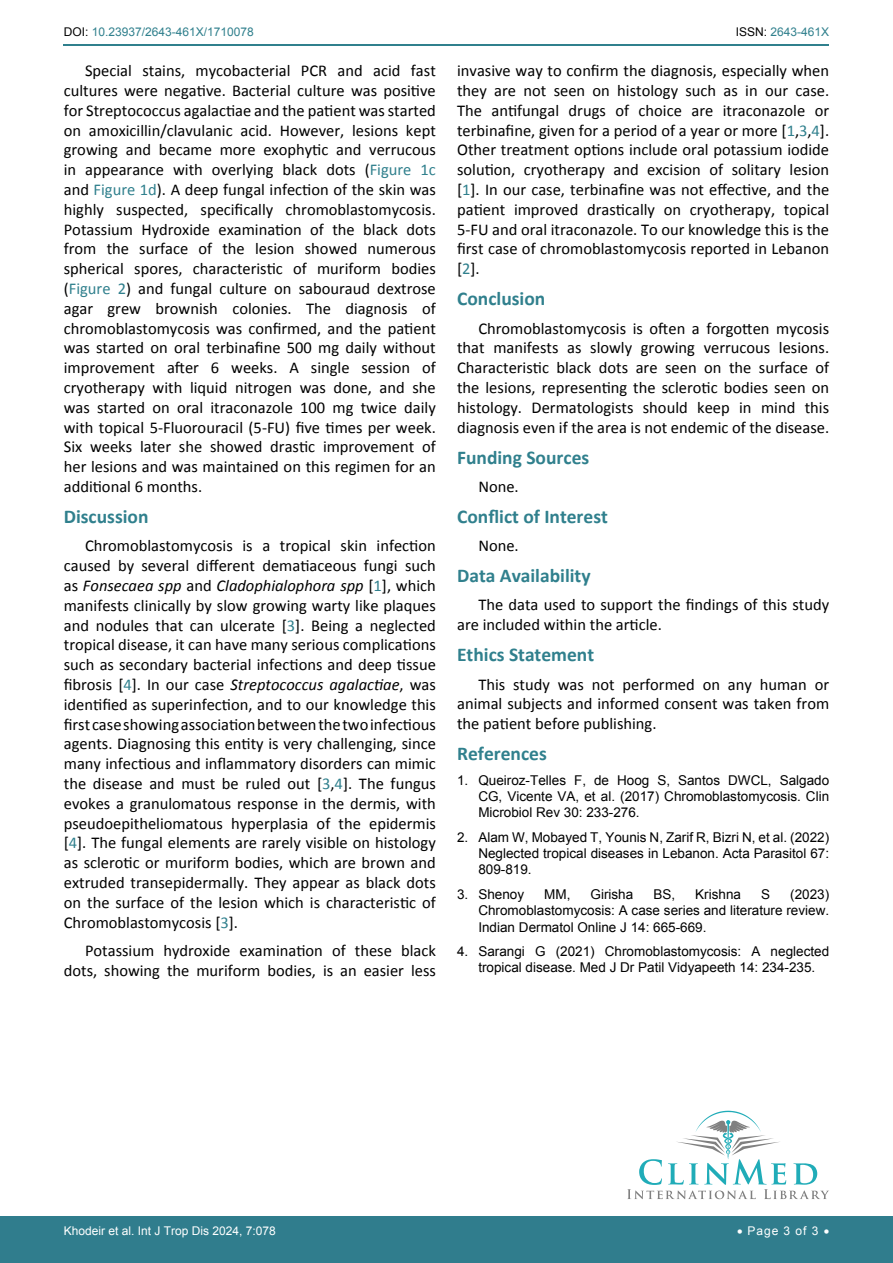
<style>
.page{position:relative;width:893px;height:1263px;background:#fff}
.page>*{position:absolute;margin:0;border:0;box-sizing:border-box;transform-origin:0 0}
.t1{font:700 19.5px "Calibri";color:#30808d}
.t2{font:16.5px/19.8px "Calibri";color:#000;text-align:justify}
.t3{font:13.5px/16.2px "Arial";color:#000;text-align:justify}
.t4{font:12px "Arial";color:#30808d}
.t5{font:12px "Arial";color:#fff}
.s1{color:#000}
.s2{color:#30808d}
.s3{font-style:italic}
</style>
<div class="page">
<div style="left:0;top:1217px;width:893px;height:46px;background:#307d8d"></div>
<hr style="left:64px;top:45px;width:765px;height:1px;background:#30808d">
<svg style="left:627px;top:1111px;width:202px;height:88px"></svg>
<p class="t4" style="left:64px;top:24px;width:192px"><span class="s1">DOI:</span> 10.23937/2643-461X/1710078</p>
<p class="t4" style="left:736px;top:24px;width:95px"><span class="s1">ISSN:</span> 2643-461X</p>
<p class="t2" style="left:64px;top:61px;width:374px;text-indent:21px">Special stains, mycobacterial PCR and acid fast cultures were negative. Bacterial culture was positive for Streptococcus agalactiae and the patient was started on amoxicillin/clavulanic acid. However, lesions kept growing and became more exophytic and verrucous in appearance with overlying black dots (<span class="s2">Figure 1c </span>and <span class="s2">Figure 1d</span>). A deep fungal infection of the skin was highly suspected, specifically chromoblastomycosis.<br>Potassium Hydroxide examination of the black dots from the surface of the lesion showed numerous spherical spores, characteristic of muriform bodies (<span class="s2">Figure 2</span>) and fungal culture on sabouraud dextrose agar grew brownish colonies. The diagnosis of chromoblastomycosis was confirmed, and the patient was started on oral terbinafine 500 mg daily without improvement after 6 weeks. A single session of cryotherapy with liquid nitrogen was done, and she was started on oral itraconazole 100 mg twice daily with topical 5-Fluorouracil (5-FU) five times per week.<br>Six weeks later she showed drastic improvement of her lesions and was maintained on this regimen for an additional 6 months.</p>
<p class="t1" style="left:64px;top:504px;width:86px">Discussion</p>
<p class="t2" style="left:64px;top:536px;width:374px;text-indent:21px">Chromoblastomycosis is a tropical skin infection caused by several different dematiaceous fungi such as <span class="s3">Fonsecaea spp</span> and <span class="s3">Cladophialophora spp</span> [<span class="s2">1</span>], which manifests clinically by slow growing warty like plaques and nodules that can ulcerate [<span class="s2">3</span>]. Being a neglected tropical disease, it can have many serious complications such as secondary bacterial infections and deep tissue fibrosis [<span class="s2">4</span>]. In our case <span class="s3">Streptococcus agalactiae</span>, was identified as superinfection, and to our knowledge this first case showing association between the two infectious agents. Diagnosing this entity is very challenging, since many infectious and inflammatory disorders can mimic the disease and must be ruled out [<span class="s2">3</span>,<span class="s2">4</span>]. The fungus evokes a granulomatous response in the dermis, with pseudoepitheliomatous hyperplasia of the epidermis [<span class="s2">4</span>]. The fungal elements are rarely visible on histology as sclerotic or muriform bodies, which are brown and extruded transepidermally. They appear as black dots on the surface of the lesion which is characteristic of Chromoblastomycosis [<span class="s2">3</span>].</p>
<p class="t2" style="left:64px;top:940px;width:374px;text-align:right">Potassium hydroxide examination of these black dots, showing the muriform bodies, is an easier less</p>
<p class="t2" style="left:457px;top:61px;width:374px">invasive way to confirm the diagnosis, especially when they are not seen on histology such as in our case.<br>The antifungal drugs of choice are itraconazole or terbinafine, given for a period of a year or more [<span class="s2">1</span>,<span class="s2">3</span>,<span class="s2">4</span>].<br>Other treatment options include oral potassium iodide solution, cryotherapy and excision of solitary lesion [<span class="s2">1</span>]. In our case, terbinafine was not effective, and the patient improved drastically on cryotherapy, topical 5-FU and oral itraconazole. To our knowledge this is the first case of chromoblastomycosis reported in Lebanon [<span class="s2">2</span>].</p>
<p class="t1" style="left:457px;top:286px;width:90px">Conclusion</p>
<p class="t2" style="left:457px;top:318px;width:374px;text-indent:21px">Chromoblastomycosis is often a forgotten mycosis that manifests as slowly growing verrucous lesions.<br>Characteristic black dots are seen on the surface of the lesions, representing the sclerotic bodies seen on histology. Dermatologists should keep in mind this diagnosis even if the area is not endemic of the disease.</p>
<p class="t1" style="left:457px;top:445px;width:134px">Funding Sources</p>
<p class="t2" style="left:478px;top:476px;width:42px">None.</p>
<p class="t1" style="left:457px;top:504px;width:152px">Conflict of Interest</p>
<p class="t2" style="left:478px;top:536px;width:42px">None.</p>
<p class="t1" style="left:457px;top:563px;width:135px">Data Availability</p>
<p class="t2" style="left:457px;top:595px;width:374px;text-indent:21px">The data used to support the findings of this study are included within the article.</p>
<p class="t1" style="left:457px;top:642px;width:138px">Ethics Statement</p>
<p class="t2" style="left:457px;top:674px;width:374px;text-indent:21px">This study was not performed on any human or animal subjects and informed consent was taken from the patient before publishing.</p>
<p class="t1" style="left:457px;top:741px;width:91px">References</p>
<p class="t3" style="left:478px;top:772px;width:352px;text-indent:-21px">1. Queiroz-Telles F, de Hoog S, Santos DWCL, Salgado CG, Vicente VA, et al. (2017) Chromoblastomycosis. Clin Microbiol Rev 30: 233-276.</p>
<p class="t3" style="left:478px;top:829px;width:352px;text-indent:-21px">2. Alam W, Mobayed T, Younis N, Zarif R, Bizri N, et al. (2022)<br>Neglected tropical diseases in Lebanon. Acta Parasitol 67:<br>809-819.</p>
<p class="t3" style="left:457px;top:886px;width:69px">3. Shenoy</p>
<p class="t3" style="left:544px;top:886px;width:28px">MM,</p>
<p class="t3" style="left:591px;top:886px;width:44px">Girisha</p>
<p class="t3" style="left:653px;top:886px;width:23px">BS,</p>
<p class="t3" style="left:695px;top:886px;width:47px">Krishna</p>
<p class="t3" style="left:761px;top:886px;width:11px">S</p>
<p class="t3" style="left:478px;top:886px;width:352px;text-indent:312px">(2023)<br>Chromoblastomycosis: A case series and literature review.<br>Indian Dermatol Online J 14: 665-669.</p>
<p class="t3" style="left:457px;top:943px;width:374px;text-align:center">4. Sarangi G (2021) Chromoblastomycosis: A neglected tropical disease. Med J Dr Patil Vidyapeeth 14: 234-235.</p>
<p class="t5" style="left:64px;top:1223px;width:214px">Khodeir et al. Int J Trop Dis 2024, 7:078</p>
<p class="t5" style="left:737px;top:1223px;width:94px">• Page 3 of 3 •</p>
</div>
